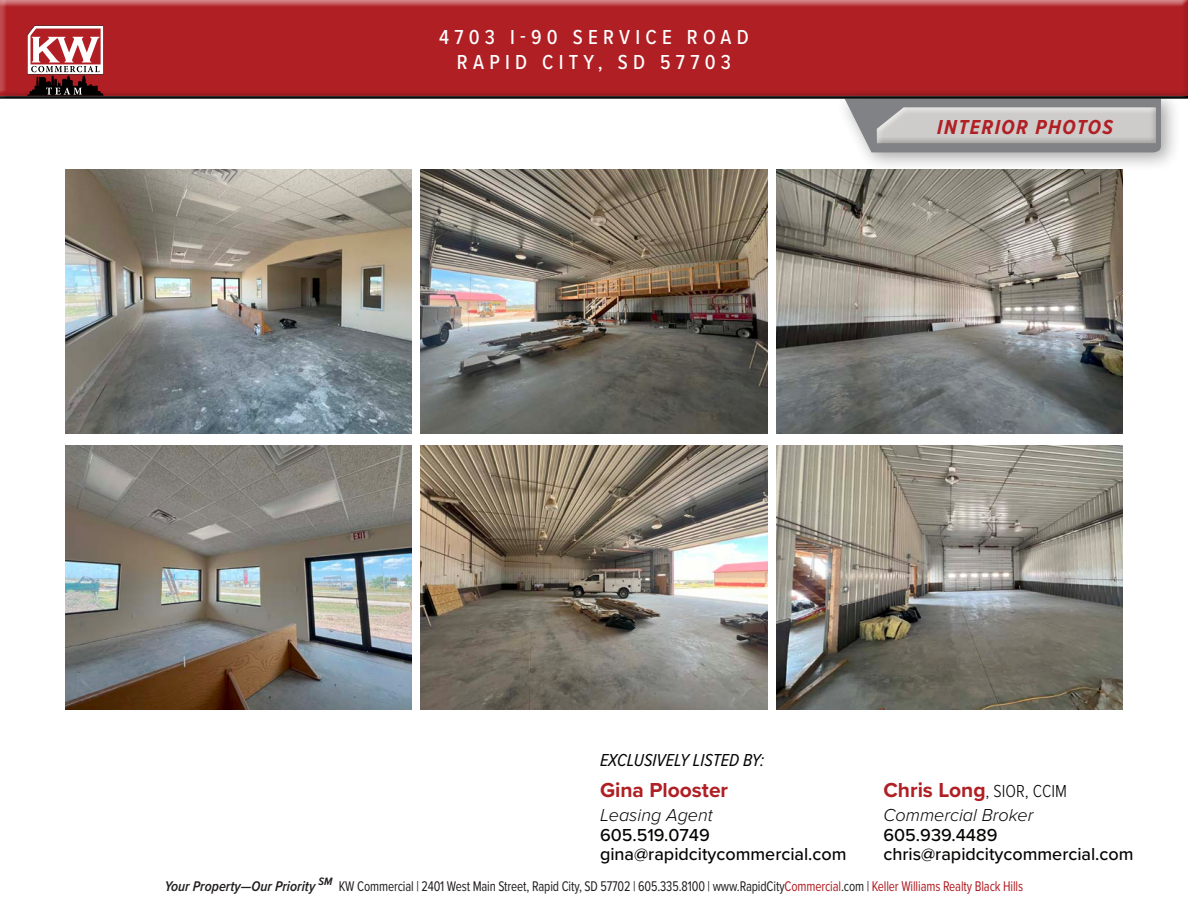
<style>
.page{position:relative;width:1188px;height:918px;background:#fff}
.page>*{position:absolute;margin:0;border:0;box-sizing:border-box;transform-origin:0 0}
.t1{font:500 21px "Proxima Nova Cond";letter-spacing:.25em;color:#fff}
.t2{font:italic 700 21px "Proxima Nova Cond";letter-spacing:.075em;color:#b01f24}
.t3{font:700 21px "Proxima Nova";color:#b01f24}
.t4{font:500 18px "Proxima Nova";color:#040503}
.t5{font:italic 300 18px "Proxima Nova";color:#040503}
.t6{font:italic 18px "Proxima Nova Cond";color:#040503}
.t7{font:300 18px "Proxima Nova Cond";color:#040503}
.t8{font:14.55px "Proxima Nova Cond";letter-spacing:-.01em;color:#231f20;scale:.9 1}
.s1{font-family:"Proxima Nova";font-weight:700;font-size:21px;color:#b01f24}
.s2{font-weight:600;font-style:italic}
.s3{color:#b01f24}
</style>
<div class="page">
<div style="left:0;top:0;width:1188px;height:99px;background:#231f20;opacity:.75"></div>
<div style="left:836px;top:88px;width:345px;height:85px;background:#231f20;opacity:.4"></div>
<svg style="left:27px;top:26px;width:77px;height:70px"></svg>
<div style="left:0;top:96px;width:1188px;height:5px;background:#231f20;opacity:.75"></div>
<svg style="left:845px;top:98px;width:316px;height:54px;background:#888a8d"></svg>
<div style="left:876px;top:106px;width:280px;height:36px;background:#808285"></div>
<div style="left:876px;top:107px;width:280px;height:37px;background:#231f20;opacity:.75"></div>
<img style="left:65px;top:169px;width:347px;height:264px">
<img style="left:65px;top:446px;width:347px;height:263px">
<img style="left:421px;top:170px;width:346px;height:263px">
<img style="left:776px;top:170px;width:347px;height:263px">
<img style="left:776px;top:446px;width:347px;height:263px">
<img style="left:421px;top:446px;width:346px;height:263px">
<p class="t1" style="left:439px;top:22px;width:311px">4703 I-90 SERVICE ROAD</p>
<p class="t1" style="left:457px;top:47px;width:276px">RAPID CITY, SD 57703</p>
<h1 class="t2" style="left:937px;top:111px;width:177px">INTERIOR PHOTOS</h1>
<p class="t6" style="left:600px;top:747px;width:166px">EXCLUSIVELY LISTED BY:</p>
<p class="t3" style="left:600px;top:775px;width:130px">Gina Plooster</p>
<p class="t5" style="left:600px;top:802px;width:114px">Leasing Agent</p>
<p class="t4" style="left:600px;top:821px;width:111px">605.519.0749</p>
<p class="t4" style="left:600px;top:841px;width:248px">gina@rapidcitycommercial.com</p>
<p class="t7" style="left:884px;top:778px;width:185px"><span class="s1">Chris Long</span>, SIOR, CCIM</p>
<p class="t5" style="left:884px;top:802px;width:151px">Commercial Broker</p>
<p class="t4" style="left:884px;top:821px;width:115px">605.939.4489</p>
<p class="t4" style="left:884px;top:841px;width:251px">chris@rapidcitycommercial.com</p>
<p class="t8" style="left:165px;top:876px;width:955px"><span class="s2">Your Property—Our Priority</span> <sup>SM</sup> KW Commercial | 2401 West Main Street, Rapid City, SD 57702 | 605.335.8100 | www.RapidCity<span class="s3">Commercial</span>.com | <span class="s3">Keller Williams Realty Black Hills</span></p>
</div>
